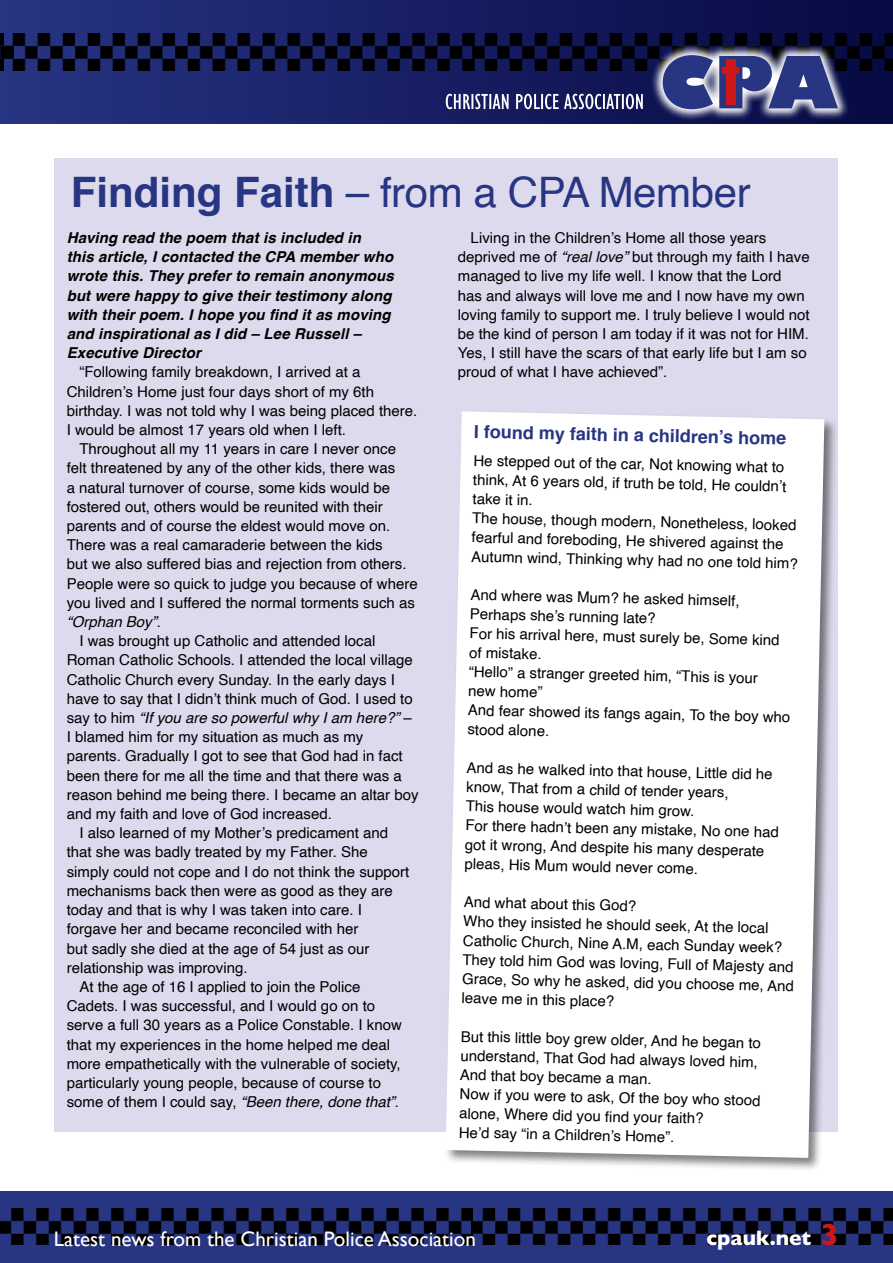
<style>
.page{position:relative;width:893px;height:1263px;background:#fff}
.page>*{position:absolute;margin:0;border:0;box-sizing:border-box;transform-origin:0 0}
.t1{font:42px "Helvetica";letter-spacing:-.01em;color:#283583}
.t2{font:21px "Gill Sans";color:#fff}
.t3{font:800 21px "Gill Sans";color:#fff}
.t4{font:700 18px "Helvetica";color:#283583}
.t5{font:15px/19.2px "Helvetica";color:#000}
.t6{font:italic 700 15px/19.2px "Helvetica";letter-spacing:.01em;color:#000}
.t7{font:italic 15px "Helvetica";color:#000}
.s1{font-weight:700}
.s2{font-style:normal}
.s3{font-style:italic}
.s4{font-size:30.9px;color:#cd1719}
</style>
<div class="page">
<div style="left:0;top:0;width:893px;height:124px;background:linear-gradient(to right,#273381,#060941)"></div>
<div style="left:0;top:1192px;width:893px;height:71px;background:#283583"></div>
<img style="left:0;top:1208px;width:471px;height:37px">
<img style="left:471px;top:1208px;width:422px;height:37px">
<img style="left:0;top:33px;width:893px;height:37px">
<svg style="left:651px;top:43px;width:198px;height:78px;background:#393b61"></svg>
<svg style="left:663px;top:55px;width:175px;height:54px;background:#555c95"></svg>
<div style="left:726px;top:60px;width:9px;height:45px;background:#cd1719"></div>
<div style="left:722px;top:67px;width:17px;height:7px;background:#cd1719"></div>
<svg style="left:446px;top:94px;width:197px;height:15px"></svg>
<div style="left:54px;top:158px;width:784px;height:973px;background:#dcdaec"></div>
<div style="left:443px;top:409px;width:396px;height:763px;background:#000;opacity:.5"></div>
<div style="left:446px;top:411px;width:378px;height:747px;background:#fff"></div>
<h1 class="t1" style="left:71px;top:160px;width:681px"><span class="s1">Finding Faith</span> – from a CPA Member</h1>
<p class="t6" style="left:67px;top:228px;width:329px">Having read the poem that is included in<br>this article, I contacted the CPA member who wrote this. They prefer to remain anonymous but were happy to give their testimony along with their poem. I hope you find it as moving and inspirational as I did – Lee Russell – Executive Director</p>
<p class="t5" style="left:67px;top:363px;width:352px;text-indent:13px">“Following family breakdown, I arrived at a Children’s Home just four days short of my 6th birthday. I was not told why I was being placed there.<br>I would be almost 17 years old when I left.</p>
<p class="t5" style="left:79px;top:440px;width:318px">Throughout all my 11 years in care I never once</p>
<p class="t5" style="left:67px;top:459px;width:330px">felt threatened by any of the other kids, there was</p>
<p class="t5" style="left:67px;top:478px;width:325px">a natural turnover of course, some kids would be</p>
<p class="t5" style="left:67px;top:497px;width:317px">fostered out, others would be reunited with their</p>
<p class="t5" style="left:67px;top:517px;width:325px">parents and of course the eldest would move on.</p>
<p class="t5" style="left:67px;top:536px;width:317px">There was a real camaraderie between the kids</p>
<p class="t5" style="left:67px;top:555px;width:341px">but we also suffered bias and rejection from others.</p>
<p class="t5" style="left:67px;top:574px;width:353px">People were so quick to judge you because of where</p>
<p class="t5" style="left:67px;top:593px;width:350px">you lived and I suffered the normal torments such as</p>
<p class="t7" style="left:67px;top:610px;width:96px">“Orphan Boy”<span class="s2">.</span></p>
<p class="t5" style="left:79px;top:632px;width:297px">I was brought up Catholic and attended local</p>
<p class="t5" style="left:67px;top:651px;width:347px">Roman Catholic Schools. I attended the local village</p>
<p class="t5" style="left:67px;top:670px;width:330px">Catholic Church every Sunday. In the early days I</p>
<p class="t5" style="left:67px;top:689px;width:348px">have to say that I didn’t think much of God. I used to</p>
<p class="t7" style="left:67px;top:706px;width:347px"><span class="s2">say to him</span> “If you are so powerful why I am here?” <span class="s2">–</span></p>
<p class="t5" style="left:67px;top:728px;width:298px">I blamed him for my situation as much as my</p>
<p class="t5" style="left:67px;top:747px;width:338px">parents. Gradually I got to see that God had in fact</p>
<p class="t5" style="left:67px;top:766px;width:337px">been there for me all the time and that there was a</p>
<p class="t5" style="left:67px;top:785px;width:353px">reason behind me being there. I became an altar boy</p>
<p class="t5" style="left:67px;top:805px;width:267px">and my faith and love of God increased.</p>
<p class="t5" style="left:79px;top:824px;width:310px">I also learned of my Mother’s predicament and</p>
<p class="t5" style="left:67px;top:843px;width:303px">that she was badly treated by my Father. She</p>
<p class="t5" style="left:67px;top:862px;width:344px">simply could not cope and I do not think the support</p>
<p class="t5" style="left:67px;top:881px;width:327px">mechanisms back then were as good as they are</p>
<p class="t5" style="left:67px;top:901px;width:297px">today and that is why I was taken into care. I</p>
<p class="t5" style="left:67px;top:920px;width:293px">forgave her and became reconciled with her</p>
<p class="t5" style="left:67px;top:939px;width:304px">but sadly she died at the age of 54 just as our</p>
<p class="t5" style="left:67px;top:958px;width:182px">relationship was improving.</p>
<p class="t5" style="left:79px;top:977px;width:283px">At the age of 16 I applied to join the Police</p>
<p class="t5" style="left:67px;top:997px;width:310px">Cadets. I was successful, and I would go on to</p>
<p class="t5" style="left:67px;top:1016px;width:337px">serve a full 30 years as a Police Constable. I know</p>
<p class="t5" style="left:67px;top:1035px;width:325px">that my experiences in the home helped me deal</p>
<p class="t5" style="left:67px;top:1054px;width:336px">more empathetically with the vulnerable of society,</p>
<p class="t5" style="left:67px;top:1073px;width:316px">particularly young people, because of course to</p>
<p class="t5" style="left:67px;top:1093px;width:334px">some of them I could say, <span class="s3">“Been there, done that”</span>.</p>
<p class="t5" style="left:458px;top:229px;width:353px;text-indent:13px">Living in the Children’s Home all those years deprived me of <span class="s3">“real love”</span> but through my faith I have managed to live my life well. I know that the Lord<br>has and always will love me and I now have my own loving family to support me. I truly believe I would not be the kind of person I am today if it was not for HIM.<br>Yes, I still have the scars of that early life but I am so proud of what I have achieved”.</p>
<p class="t4" style="left:474px;top:418px;width:314px;rotate:1deg">I found my faith in a children’s home</p>
<p class="t5" style="left:473px;top:452px;width:328px;rotate:1deg">He stepped out of the car, Not knowing what to think, At 6 years old, if truth be told, He couldn’t take it in.<br>The house, though modern, Nonetheless, looked fearful and foreboding, He shivered against the Autumn wind, Thinking why had no one told him?</p>
<p class="t5" style="left:470px;top:586px;width:324px;rotate:1deg">And where was Mum? he asked himself,<br>Perhaps she’s running late?<br>For his arrival here, must surely be, Some kind of mistake.<br>“Hello” a stranger greeted him, “This is your<br>new home”<br>And fear showed its fangs again, To the boy who stood alone.</p>
<p class="t5" style="left:466px;top:759px;width:315px;rotate:1deg">And as he walked into that house, Little did he know, That from a child of tender years,<br>This house would watch him grow.<br>For there hadn’t been any mistake, No one had got it wrong, And despite his many desperate pleas, His Mum would never come.</p>
<p class="t5" style="left:463px;top:893px;width:333px;rotate:1deg">And what about this God?<br>Who they insisted he should seek, At the local Catholic Church, Nine A.M, each Sunday week?<br>They told him God was loving, Full of Majesty and Grace, So why he asked, did you choose me, And leave me in this place?</p>
<p class="t5" style="left:461px;top:1028px;width:303px;rotate:1deg">But this little boy grew older, And he began to understand, That God had always loved him, And that boy became a man.<br>Now if you were to ask, Of the boy who stood alone, Where did you fi nd your faith?<br>He’d say “in a Children’s Home”.</p>
<h2 class="t2" style="left:54px;top:1226px;width:423px">Latest news from the Christian Police Association</h2>
<h2 class="t3" style="left:706px;top:1230px;width:134px">cpauk.net <span class="s4">3</span></h2>
</div>
